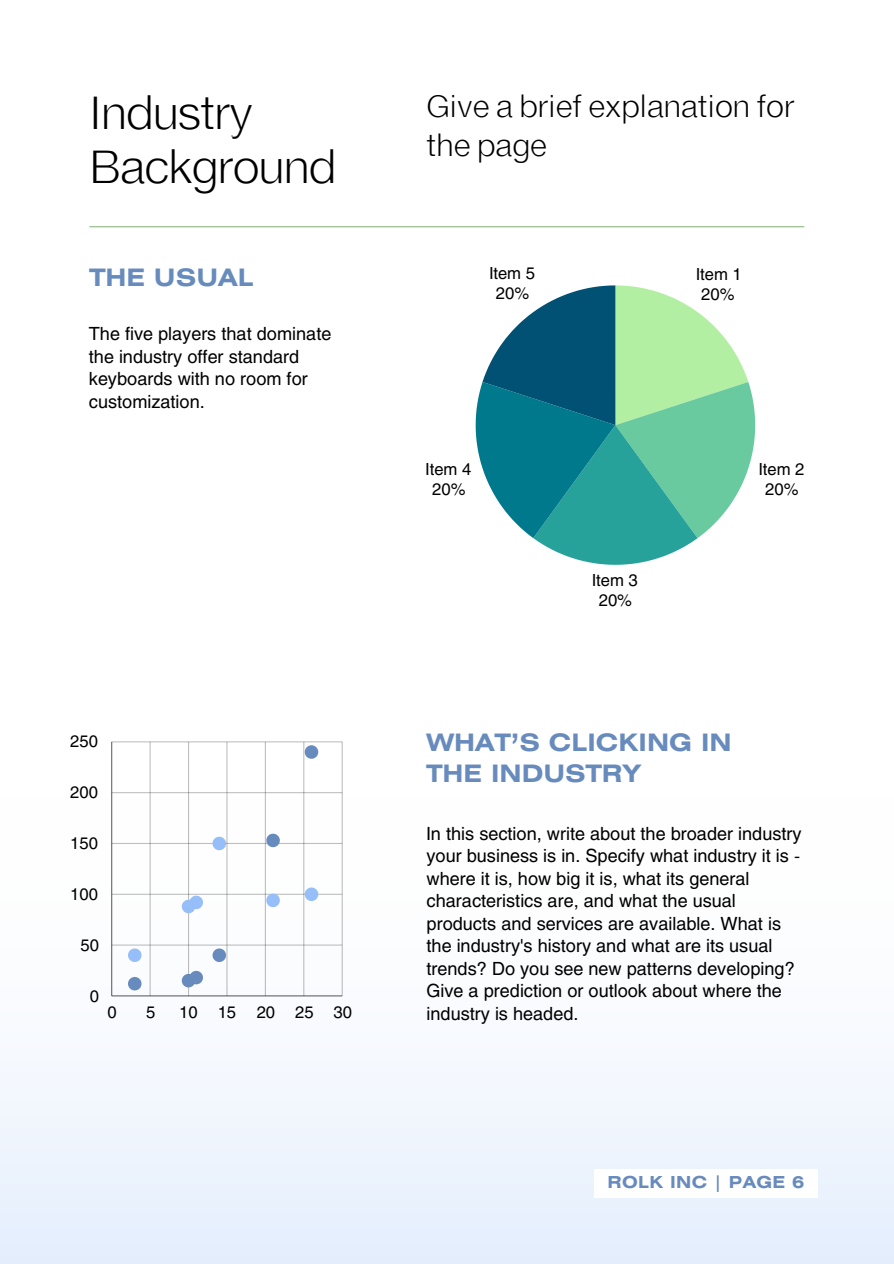
<style>
.page{position:relative;width:894px;height:1264px;background:#fff}
.page>*{position:absolute;margin:0;border:0;box-sizing:border-box;transform-origin:0 0}
.t1{font:300 45px/54px "EFT New Letter";color:#000001}
.t2{font:300 30px/38.2px "EFT New Letter";letter-spacing:.02em;color:#000001}
.t3{font:700 24px/30.3px "Helios Ext";color:#688bbd}
.t4{font:18px/22.5px "Helios";color:#000001}
.t5{font:16.5px/19.6px "Helios";color:#000001;text-align:center}
.t6{font:700 16.5px "Helios Ext";letter-spacing:.02em;color:#688bbd}
</style>
<div class="page">
<svg style="left:0;top:742px;width:893px;height:521px"></svg>
<svg style="left:475px;top:285px;width:280px;height:280px"></svg>
<div style="left:593px;top:1169px;width:224px;height:29px;background:#fff"></div>
<hr style="left:111px;top:741px;width:1px;height:254px;background:#7b7b7c">
<hr style="left:149px;top:741px;width:2px;height:254px;background:#000001;opacity:.25">
<hr style="left:188px;top:741px;width:1px;height:254px;background:#bebebe">
<hr style="left:226px;top:741px;width:1px;height:254px;background:#d8d8d8">
<hr style="left:265px;top:741px;width:1px;height:254px;background:#c1c1c1">
<hr style="left:303px;top:741px;width:1px;height:254px;background:#cecece">
<hr style="left:341px;top:741px;width:2px;height:254px;background:#000001;opacity:.25">
<hr style="left:112px;top:995px;width:230px;height:1px;background:#969799">
<hr style="left:112px;top:944px;width:230px;height:1px;background:#dedfe0">
<hr style="left:112px;top:893px;width:230px;height:1px;background:#eceded">
<hr style="left:112px;top:842px;width:230px;height:2px;background:#000001;opacity:.25">
<hr style="left:112px;top:792px;width:230px;height:1px;background:#c6c6c6">
<hr style="left:112px;top:741px;width:230px;height:1px;background:#d2d2d2">
<svg style="left:128px;top:948px;width:13px;height:14px"></svg>
<svg style="left:128px;top:976px;width:13px;height:14px"></svg>
<svg style="left:182px;top:895px;width:21px;height:18px"></svg>
<svg style="left:182px;top:970px;width:21px;height:17px"></svg>
<svg style="left:212px;top:836px;width:14px;height:14px"></svg>
<svg style="left:212px;top:948px;width:14px;height:14px"></svg>
<svg style="left:266px;top:893px;width:14px;height:14px"></svg>
<svg style="left:266px;top:833px;width:14px;height:14px"></svg>
<svg style="left:304px;top:887px;width:14px;height:14px"></svg>
<svg style="left:304px;top:745px;width:14px;height:13px"></svg>
<hr style="left:89px;top:226px;width:715px;height:1px;background:#8db881">
<p class="t1" style="left:89px;top:89px;width:247px">Industry<br>Background</p>
<h3 class="t3" style="left:89px;top:264px;width:166px">THE USUAL</h3>
<h2 class="t4" style="left:89px;top:322px;width:244px">The five players that dominate the industry offer standard keyboards with no room for customization.</h2>
<p class="t5" style="left:70px;top:731px;width:29px">250</p>
<p class="t5" style="left:70px;top:782px;width:29px">200</p>
<p class="t5" style="left:70px;top:833px;width:29px">150</p>
<p class="t5" style="left:70px;top:883px;width:29px">100</p>
<p class="t5" style="left:80px;top:934px;width:20px">50</p>
<p class="t5" style="left:90px;top:985px;width:11px">0</p>
<p class="t5" style="left:108px;top:1001px;width:11px">0</p>
<p class="t5" style="left:146px;top:1001px;width:11px">5</p>
<p class="t5" style="left:179px;top:1001px;width:174px">10 15 20 25 30</p>
<h3 class="t2" style="left:426px;top:90px;width:369px">Give a brief explanation for the page</h3>
<p class="t5" style="left:489px;top:263px;width:47px">Item 5<br>20%</p>
<p class="t5" style="left:696px;top:264px;width:47px">Item 1<br>20%</p>
<p class="t5" style="left:425px;top:459px;width:47px">Item 4<br>20%</p>
<p class="t5" style="left:592px;top:570px;width:47px">Item 3<br>20%</p>
<p class="t5" style="left:758px;top:459px;width:47px">Item 2<br>20%</p>
<p class="t3" style="left:426px;top:729px;width:306px">WHAT’S CLICKING IN<br>THE INDUSTRY</p>
<h1 class="t4" style="left:426px;top:821px;width:376px">In this section, write about the broader industry your business is in. Specify what industry it is - where it is, how big it is, what its general characteristics are, and what the usual products and services are available. What is the industry's history and what are its usual trends? Do you see new patterns developing?<br>Give a prediction or outlook about where the industry is headed.</h1>
<p class="t6" style="left:607px;top:1176px;width:198px">ROLK INC | PAGE 6</p>
</div>
